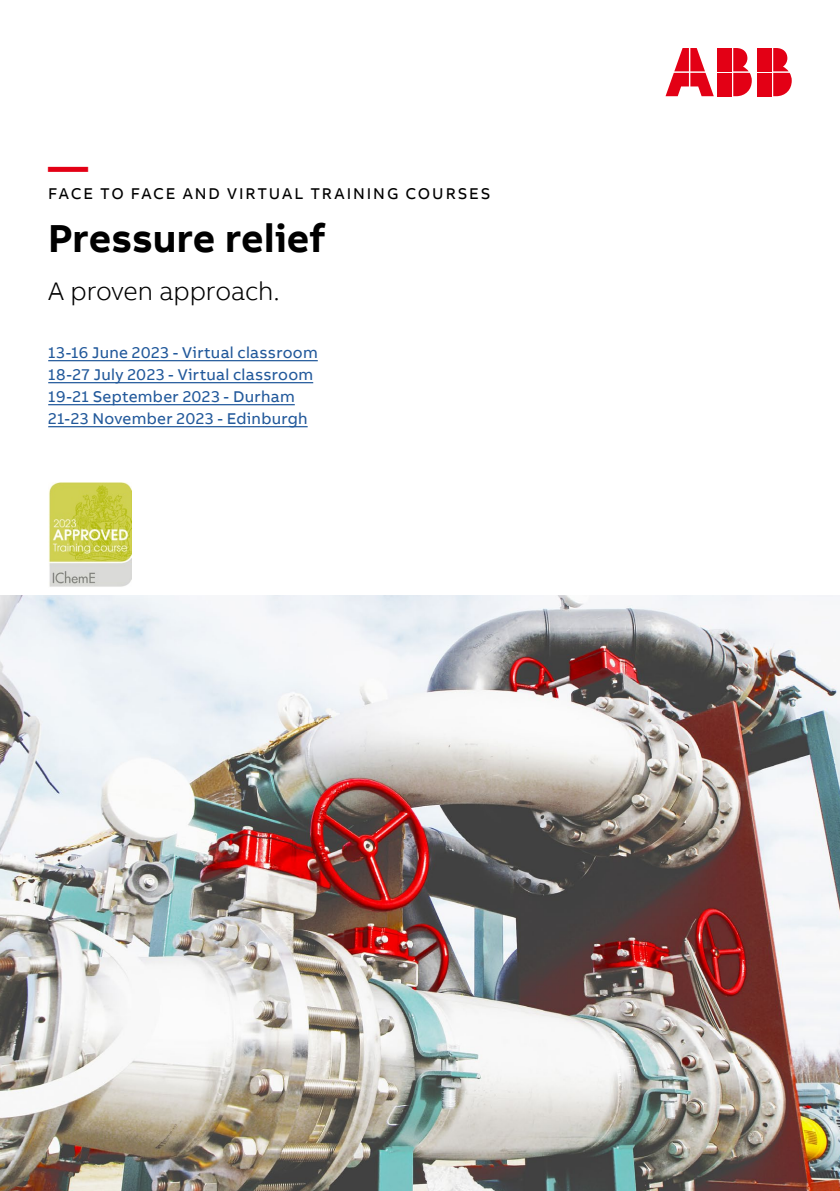
<style>
.page{position:relative;width:840px;height:1191px;background:#fff}
.page>*{position:absolute;margin:0;border:0;box-sizing:border-box;transform-origin:0 0}
.t1{font:700 40px "AB Bvoice";letter-spacing:-.005em;color:#000}
.t2{font:700 40px "AB Bvoice";color:#e30015}
.t3{font:300 26px "AB Bvoice";letter-spacing:-.005em;color:#000}
.t4{font:16px/22px "AB Bvoice";letter-spacing:.015em;color:#22599b}
.t5{font:16px "AB Bvoice";letter-spacing:.12em;color:#000}
</style>
<div class="page">
<img style="left:0;top:595px;width:839px;height:596px">
<div style="left:757px;top:48px;width:14px;height:23px;background:#e30015"></div>
<div style="left:757px;top:73px;width:14px;height:23px;background:#e30015"></div>
<svg style="left:773px;top:48px;width:18px;height:48px"></svg>
<svg style="left:665px;top:48px;width:48px;height:48px"></svg>
<div style="left:717px;top:48px;width:14px;height:23px;background:#e30015"></div>
<div style="left:717px;top:73px;width:14px;height:23px;background:#e30015"></div>
<svg style="left:733px;top:48px;width:18px;height:48px"></svg>
<hr style="left:48px;top:360px;width:269px;height:1px;background:#22599b">
<hr style="left:48px;top:382px;width:265px;height:1px;background:#22599b">
<hr style="left:48px;top:404px;width:246px;height:1px;background:#22599b">
<hr style="left:48px;top:426px;width:259px;height:1px;background:#22599b">
<img style="left:48px;top:482px;width:83px;height:105px">
<h1 class="t2" style="left:48px;top:141px;width:41px">—</h1>
<p class="t5" style="left:48px;top:184px;width:443px">FACE TO FACE AND VIRTUAL TRAINING COURSES</p>
<h1 class="t1" style="left:48px;top:213px;width:279px">Pressure relief</h1>
<h2 class="t3" style="left:48px;top:276px;width:233px">A proven approach.</h2>
<p class="t4" style="left:48px;top:342px;width:271px">13-16 June 2023 - Virtual classroom 18-27 July 2023 - Virtual classroom 19-21 September 2023 - Durham 21-23 November 2023 - Edinburgh</p>
</div>
